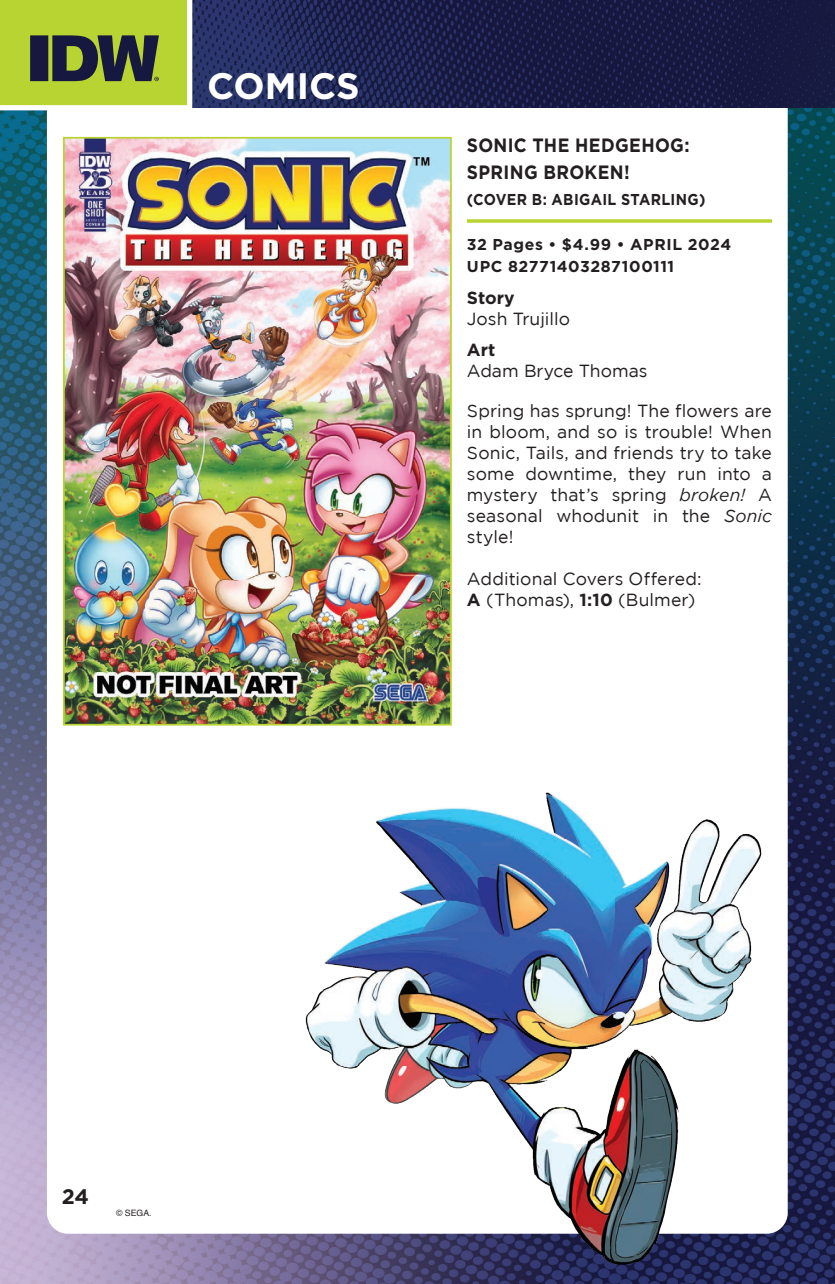
<style>
.page{position:relative;width:835px;height:1284px;background:#fff}
.page>*{position:absolute;margin:0;border:0;box-sizing:border-box;transform-origin:0 0}
.t1{font:700 36.75px "Gotham";color:#fff}
.t2{font:700 21px "Gotham";color:#231f20}
.t3{font:700 19.25px "Gotham";letter-spacing:.02em;color:#231f20;scale:.91 1}
.t4{font:17.5px/21px "Gotham";letter-spacing:.005em;color:#231f20;text-align:justify}
.t5{font:700 17.5px "Gotham";color:#231f20}
.t6{font:700 15.75px "Gotham";letter-spacing:.03em;color:#231f20}
.t7{font:700 15.75px "Gotham";letter-spacing:.03em;color:#231f20;scale:.91 1}
.t8{font:8.75px "Helvetica";color:#231f20}
.s1{font-style:italic}
.s2{font-weight:700}
</style>
<div class="page">
<img style="left:0;top:108px;width:835px;height:1176px">
<div style="left:47px;top:58px;width:740px;height:1175px;background:#fff;border-radius:21px"></div>
<img style="left:192px;top:0;width:643px;height:108px">
<img style="left:66px;top:140px;width:383px;height:582px">
<div style="left:63px;top:137px;width:389px;height:588px;border:2px solid #b9d432"></div>
<svg style="left:467px;top:219px;width:305px;height:4px"></svg>
<svg style="left:0;top:0;width:188px;height:110px;background:#99ae3e"></svg>
<img style="left:300px;top:792px;width:472px;height:476px">
<p class="t1" style="left:207px;top:62px;width:154px">COMICS</p>
<p class="t3" style="left:467px;top:133px;width:246px">SONIC THE HEDGEHOG:</p>
<p class="t3" style="left:467px;top:159px;width:180px">SPRING BROKEN!</p>
<p class="t7" style="left:467px;top:189px;width:263px">(COVER B: ABIGAIL STARLING)</p>
<p class="t6" style="left:467px;top:234px;width:266px">32 Pages • $4.99 • APRIL 2024</p>
<p class="t6" style="left:467px;top:256px;width:209px">UPC 82771403287100111</p>
<p class="t5" style="left:467px;top:286px;width:49px">Story</p>
<p class="t4" style="left:467px;top:308px;width:105px">Josh Trujillo</p>
<p class="t5" style="left:467px;top:338px;width:30px">Art</p>
<p class="t4" style="left:467px;top:360px;width:182px">Adam Bryce Thomas</p>
<p class="t4" style="left:467px;top:400px;width:306px">Spring has sprung! The flowers are in bloom, and so is trouble! When Sonic, Tails, and friends try to take some downtime, they run into a mystery that’s spring <span class="s1">broken!</span> A seasonal whodunit in the <span class="s1">Sonic </span>style!</p>
<p class="t4" style="left:467px;top:568px;width:236px">Additional Covers Offered:</p>
<p class="t4" style="left:467px;top:589px;width:230px"><span class="s2">A</span> (Thomas), <span class="s2">1:10</span> (Bulmer)</p>
<p class="t2" style="left:62px;top:1182px;width:29px">24</p>
<p class="t8" style="left:116px;top:1205px;width:37px">© SEGA.</p>
</div>
